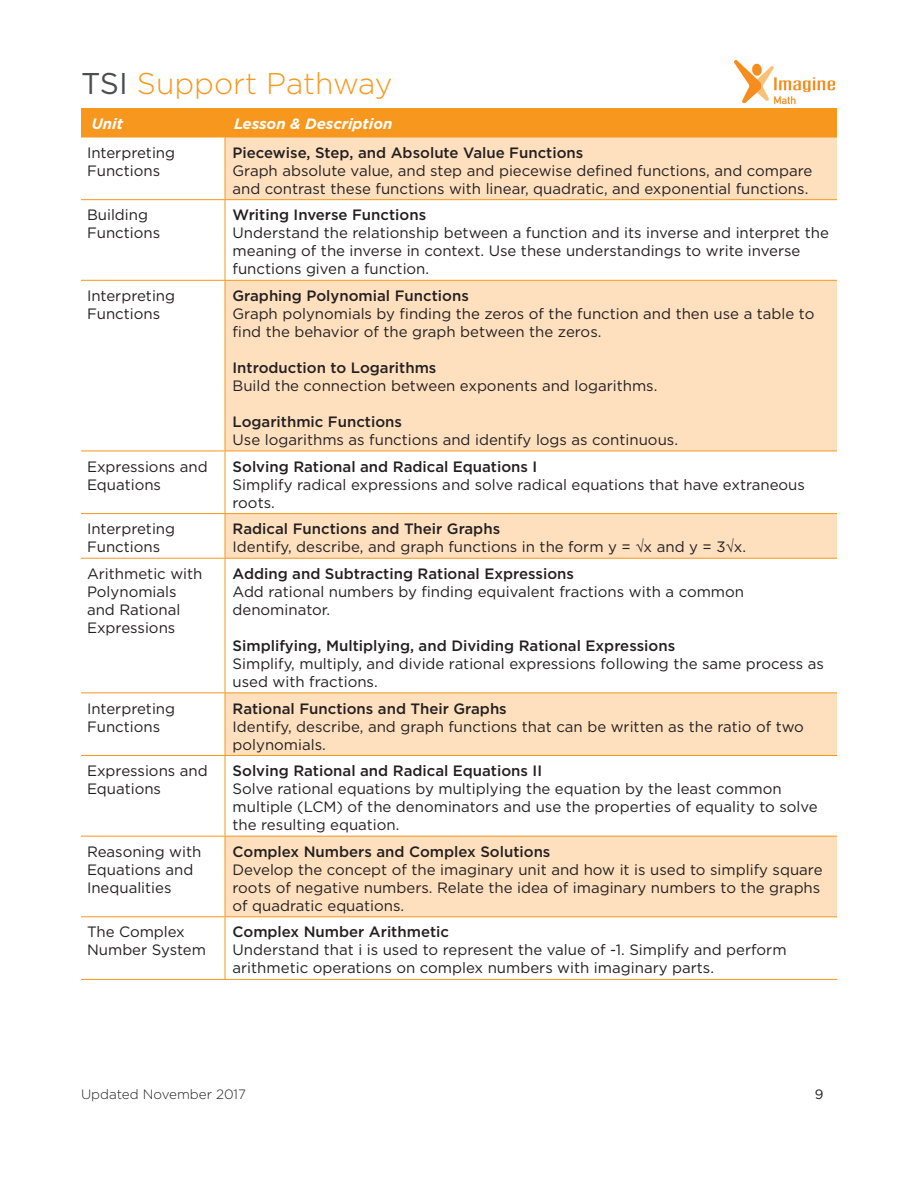
<style>
.page{position:relative;width:918px;height:1188px;background:#fff}
.page>*{position:absolute;margin:0;border:0;box-sizing:border-box;transform-origin:0 0}
.t1{font:300 30px "Gotham";color:#f7971d}
.t2{font:15px/18px "Gotham";color:#231f20}
.Lesson{font:500 15px "Gotham";color:#231f20}
.t3{font:italic 700 15px "Gotham";color:#fff}
.t4{font:300 13.5px "Gotham";color:#231f20}
.t5{font:13.5px "Gotham";color:#231f20}
.s1{font-weight:400;color:#4c4d4f}
</style>
<div class="page">
<div style="left:81px;top:108px;width:756px;height:29px;background:#f7971d"></div>
<img style="left:735px;top:60px;width:99px;height:45px">
<svg style="left:226px;top:138px;width:611px;height:778px;fill:#fee0bf"></svg>
<hr style="left:81px;top:137px;width:144px;height:1px;background:#f7971d">
<hr style="left:225px;top:137px;width:612px;height:1px;background:#f7971d">
<hr style="left:225px;top:137px;width:1px;height:62px;background:#f7971d">
<hr style="left:81px;top:199px;width:144px;height:1px;background:#f7971d">
<hr style="left:225px;top:199px;width:612px;height:1px;background:#f7971d">
<hr style="left:225px;top:200px;width:1px;height:80px;background:#f7971d">
<hr style="left:81px;top:280px;width:144px;height:1px;background:#f7971d">
<hr style="left:225px;top:280px;width:612px;height:1px;background:#f7971d">
<hr style="left:225px;top:281px;width:1px;height:170px;background:#f7971d">
<hr style="left:81px;top:451px;width:144px;height:1px;background:#f7971d">
<hr style="left:225px;top:451px;width:612px;height:1px;background:#f7971d">
<hr style="left:225px;top:451px;width:1px;height:62px;background:#f7971d">
<hr style="left:81px;top:513px;width:144px;height:1px;background:#f7971d">
<hr style="left:225px;top:513px;width:612px;height:1px;background:#f7971d">
<hr style="left:225px;top:514px;width:1px;height:44px;background:#f7971d">
<hr style="left:81px;top:558px;width:144px;height:1px;background:#f7971d">
<hr style="left:225px;top:558px;width:612px;height:1px;background:#f7971d">
<hr style="left:225px;top:559px;width:1px;height:133px;background:#f7971d">
<hr style="left:81px;top:692px;width:144px;height:1px;background:#f7971d">
<hr style="left:225px;top:692px;width:612px;height:1px;background:#f7971d">
<hr style="left:225px;top:693px;width:1px;height:62px;background:#f7971d">
<hr style="left:81px;top:755px;width:144px;height:1px;background:#f7971d">
<hr style="left:225px;top:755px;width:612px;height:1px;background:#f7971d">
<hr style="left:225px;top:756px;width:1px;height:80px;background:#f7971d">
<hr style="left:81px;top:836px;width:144px;height:1px;background:#f7971d">
<hr style="left:225px;top:836px;width:612px;height:1px;background:#f7971d">
<hr style="left:225px;top:837px;width:1px;height:79px;background:#f7971d">
<hr style="left:81px;top:916px;width:144px;height:1px;background:#f7971d">
<hr style="left:225px;top:916px;width:612px;height:1px;background:#f7971d">
<hr style="left:225px;top:917px;width:1px;height:62px;background:#f7971d">
<hr style="left:81px;top:979px;width:144px;height:1px;background:#f7971d">
<hr style="left:225px;top:979px;width:612px;height:1px;background:#f7971d">
<h1 class="t1" style="left:81px;top:65px;width:313px"><span class="s1">TSI</span> Support Pathway</h1>
<p class="t3" style="left:92px;top:113px;width:33px">Unit</p>
<p class="t3" style="left:234px;top:113px;width:160px">Lesson &amp; Description</p>
<p class="t2" style="left:87px;top:143px;width:90px">Interpreting<br>Functions</p>
<p class="Lesson" style="left:233px;top:143px;width:352px">Piecewise, Step, and Absolute Value Functions</p>
<p class="t2" style="left:233px;top:161px;width:581px">Graph absolute value, and step and piecewise defined functions, and compare and contrast these functions with linear, quadratic, and exponential functions.</p>
<p class="t2" style="left:87px;top:206px;width:75px">Building<br>Functions</p>
<p class="Lesson" style="left:233px;top:205px;width:195px">Writing Inverse Functions</p>
<p class="t2" style="left:233px;top:224px;width:598px">Understand the relationship between a function and its inverse and interpret the meaning of the inverse in context. Use these understandings to write inverse functions given a function.</p>
<p class="t2" style="left:87px;top:286px;width:90px">Interpreting<br>Functions</p>
<p class="Lesson" style="left:233px;top:286px;width:238px">Graphing Polynomial Functions</p>
<p class="t2" style="left:233px;top:304px;width:583px">Graph polynomials by finding the zeros of the function and then use a table to find the behavior of the graph between the zeros.</p>
<p class="Lesson" style="left:233px;top:358px;width:205px">Introduction to Logarithms</p>
<p class="t2" style="left:233px;top:376px;width:426px">Build the connection between exponents and logarithms.</p>
<p class="Lesson" style="left:233px;top:412px;width:171px">Logarithmic Functions</p>
<p class="t2" style="left:233px;top:430px;width:447px">Use logarithms as functions and identify logs as continuous.</p>
<p class="t2" style="left:87px;top:457px;width:122px">Expressions and<br>Equations</p>
<p class="Lesson" style="left:233px;top:456px;width:306px">Solving Rational and Radical Equations I</p>
<p class="t2" style="left:233px;top:475px;width:574px">Simplify radical expressions and solve radical equations that have extraneous roots.</p>
<p class="t2" style="left:87px;top:520px;width:90px">Interpreting<br>Functions</p>
<p class="Lesson" style="left:233px;top:519px;width:269px">Radical Functions and Their Graphs</p>
<p class="t2" style="left:233px;top:538px;width:515px">Identify, describe, and graph functions in the form y = √x and y = 3√x.</p>
<p class="t2" style="left:87px;top:564px;width:117px">Arithmetic with<br>Polynomials and Rational<br>Expressions</p>
<p class="Lesson" style="left:233px;top:564px;width:343px">Adding and Subtracting Rational Expressions</p>
<p class="t2" style="left:233px;top:582px;width:513px">Add rational numbers by finding equivalent fractions with a common denominator.</p>
<p class="Lesson" style="left:233px;top:636px;width:444px">Simplifying, Multiplying, and Dividing Rational Expressions</p>
<p class="t2" style="left:233px;top:654px;width:593px">Simplify, multiply, and divide rational expressions following the same process as used with fractions.</p>
<p class="t2" style="left:87px;top:699px;width:90px">Interpreting<br>Functions</p>
<p class="Lesson" style="left:233px;top:698px;width:276px">Rational Functions and Their Graphs</p>
<p class="t2" style="left:233px;top:717px;width:573px">Identify, describe, and graph functions that can be written as the ratio of two polynomials.</p>
<p class="t2" style="left:87px;top:762px;width:122px">Expressions and<br>Equations</p>
<p class="Lesson" style="left:233px;top:761px;width:311px">Solving Rational and Radical Equations II</p>
<p class="t2" style="left:233px;top:780px;width:587px">Solve rational equations by multiplying the equation by the least common multiple (LCM) of the denominators and use the properties of equality to solve the resulting equation.</p>
<p class="t2" style="left:87px;top:842px;width:116px">Reasoning with<br>Equations and<br>Inequalities</p>
<p class="Lesson" style="left:233px;top:842px;width:319px">Complex Numbers and Complex Solutions</p>
<p class="t2" style="left:233px;top:860px;width:591px">Develop the concept of the imaginary unit and how it is used to simplify square roots of negative numbers. Relate the idea of imaginary numbers to the graphs of quadratic equations.</p>
<p class="t2" style="left:87px;top:923px;width:121px">The Complex<br>Number System</p>
<p class="Lesson" style="left:233px;top:922px;width:218px">Complex Number Arithmetic</p>
<p class="t2" style="left:233px;top:941px;width:556px">Understand that i is used to represent the value of -1. Simplify and perform arithmetic operations on complex numbers with imaginary parts.</p>
<p class="t4" style="left:81px;top:1086px;width:167px">Updated November 2017</p>
<p class="t5" style="left:815px;top:1086px;width:10px">9</p>
</div>
